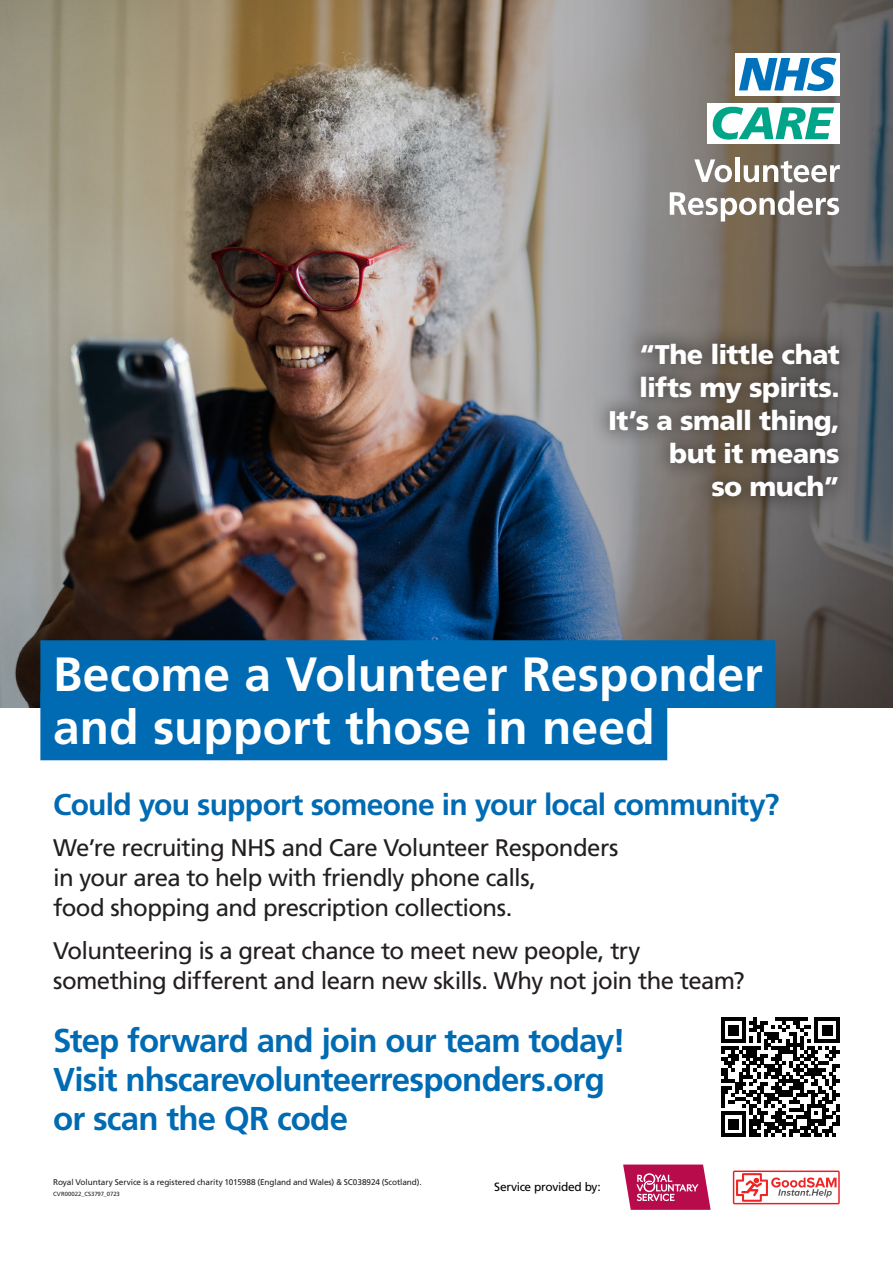
<style>
.page{position:relative;width:893px;height:1263px;background:#fff}
.page>*{position:absolute;margin:0;border:0;box-sizing:border-box;transform-origin:0 0}
.t1{font:700 48px/52.5px "Frutiger LT Pro";color:#fff}
.t2{font:700 33px/39px "Frutiger LT Pro";letter-spacing:-.025em;color:#006bb3}
.t3{font:700 30px "Frutiger LT Pro";letter-spacing:-.025em;color:#006bb3}
.t4{font:900 27px/33px "Frutiger LT Pro";letter-spacing:-.025em;color:#fff;text-align:right}
.t5{font:24px/30px "Frutiger LT Pro";letter-spacing:-.03em;color:#231f20}
.t6{font:12px "Frutiger LT Pro";letter-spacing:-.03em;color:#030505}
.t7{font:8.25px "Frutiger LT Pro";letter-spacing:-.01em;color:#231f20}
.t8{font:6px "Frutiger LT Pro";letter-spacing:-.005em;color:#231f20}
</style>
<div class="page">
<img style="left:0;top:0;width:239px;height:708px">
<img style="left:239px;top:0;width:654px;height:708px">
<div style="left:735px;top:53px;width:105px;height:42px;background:#fff"></div>
<svg style="left:739px;top:57px;width:97px;height:34px"></svg>
<svg style="left:694px;top:159px;width:38px;height:23px"></svg>
<hr style="left:735px;top:158px;width:4px;height:24px;background:#fff">
<svg style="left:744px;top:161px;width:96px;height:21px"></svg>
<svg style="left:670px;top:191px;width:169px;height:31px"></svg>
<div style="left:707px;top:103px;width:133px;height:41px;background:#fff"></div>
<svg style="left:713px;top:107px;width:121px;height:33px"></svg>
<div style="left:590px;top:324px;width:268px;height:192px;background:#231f20;opacity:.5"></div>
<svg style="left:623px;top:1164px;width:88px;height:46px;background:#c73f71"></svg>
<svg style="left:733px;top:1170px;width:107px;height:34px"></svg>
<svg style="left:721px;top:1018px;width:119px;height:119px"></svg>
<div style="left:40px;top:640px;width:735px;height:68px;background:#006bb3"></div>
<div style="left:40px;top:693px;width:627px;height:67px;background:#006bb3"></div>
<p class="t4" style="left:608px;top:338px;width:233px">“The little chat lifts my spirits.<br>It’s a small thing, but it means<br>so much”</p>
<h1 class="t1" style="left:53px;top:648px;width:711px">Become a Volunteer Responder and support those in need</h1>
<p class="t3" style="left:53px;top:787px;width:728px">Could you support someone in your local community?</p>
<p class="t5" style="left:53px;top:833px;width:567px">We’re recruiting NHS and Care Volunteer Responders in your area to help with friendly phone calls,<br>food shopping and prescription collections.</p>
<p class="t5" style="left:53px;top:936px;width:693px">Volunteering is a great chance to meet new people, try something different and learn new skills. Why not join the team?</p>
<h2 class="t2" style="left:53px;top:1020px;width:574px">Step forward and join our team today!<br>Visit nhscarevolunteerresponders.org or scan the QR code</h2>
<p class="t7" style="left:53px;top:1177px;width:370px">Royal Voluntary Service is a registered charity 1015988 (England and Wales) &amp; SC038924 (Scotland).</p>
<p class="t8" style="left:53px;top:1190px;width:68px">CVR00022_CS3797_0723</p>
<p class="t6" style="left:494px;top:1179px;width:108px">Service provided by:</p>
</div>
